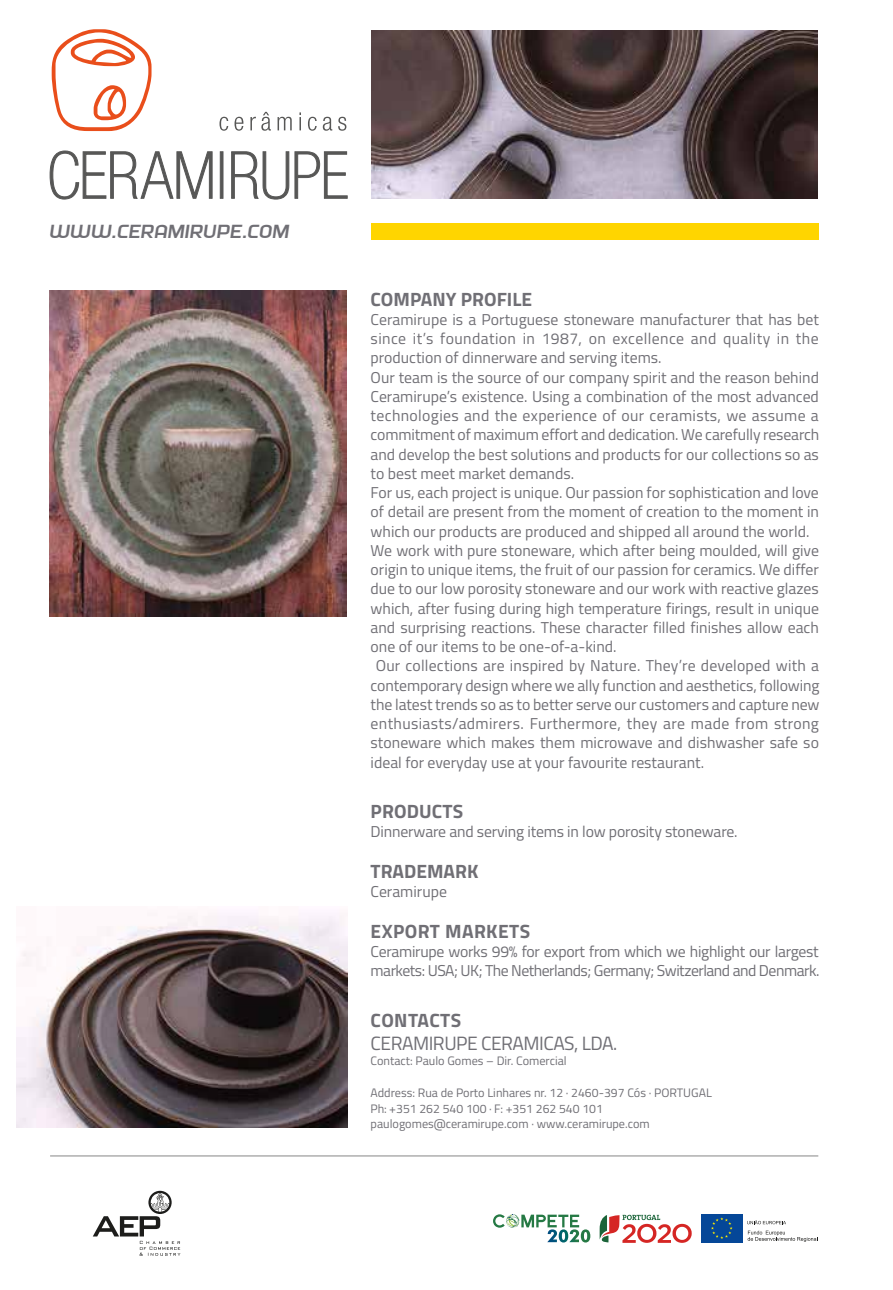
<style>
.page{position:relative;width:893px;height:1290px;background:#fff}
.page>*{position:absolute;margin:0;border:0;box-sizing:border-box;transform-origin:0 0}
.t1{font:700 19.25px "Titillium";letter-spacing:.005em;color:#706f75}
.t2{font:19.25px "Titillium";letter-spacing:-.025em;color:#706f75}
.t3{font:italic 700 19.25px "Morgan Bg 1";color:#706f75}
.t4{font:15.75px "Titillium";color:#706f75}
.t5{font:15.75px/19.2px "Titillium";letter-spacing:-.03em;color:#706f75}
.t6{font:15.75px "Titillium";letter-spacing:.025em;color:#706f75}
.t7{font:15.75px "Titillium";letter-spacing:.02em;color:#706f75}
.t8{font:12.25px/15.8px "Titillium";color:#706f75}
</style>
<div class="page">
<svg style="left:50px;top:151px;width:163px;height:48px"></svg>
<hr style="left:220px;top:152px;width:3px;height:46px;background:#575756">
<svg style="left:231px;top:151px;width:117px;height:49px"></svg>
<svg style="left:219px;top:117px;width:9px;height:14px"></svg>
<svg style="left:235px;top:117px;width:8px;height:14px"></svg>
<svg style="left:250px;top:112px;width:21px;height:19px"></svg>
<svg style="left:278px;top:117px;width:14px;height:13px"></svg>
<svg style="left:299px;top:112px;width:2px;height:18px"></svg>
<svg style="left:308px;top:117px;width:9px;height:14px"></svg>
<svg style="left:323px;top:117px;width:9px;height:14px"></svg>
<svg style="left:338px;top:117px;width:8px;height:14px"></svg>
<svg style="left:52px;top:29px;width:100px;height:102px"></svg>
<img style="left:49px;top:290px;width:297px;height:326px">
<img style="left:371px;top:30px;width:447px;height:169px">
<img style="left:17px;top:913px;width:330px;height:214px">
<hr style="left:50px;top:1155px;width:768px;height:1px;background:#878787">
<div style="left:371px;top:223px;width:447px;height:17px;background:#ffd500"></div>
<svg style="left:493px;top:1214px;width:97px;height:28px"></svg>
<svg style="left:600px;top:1215px;width:92px;height:28px"></svg>
<svg style="left:93px;top:1191px;width:87px;height:65px"></svg>
<svg style="left:748px;top:1230px;width:70px;height:12px"></svg>
<svg style="left:747px;top:1220px;width:39px;height:4px"></svg>
<div style="left:701px;top:1214px;width:42px;height:28px;background:#054798"></div>
<svg style="left:711px;top:1217px;width:22px;height:22px"></svg>
<p class="t3" style="left:49px;top:220px;width:242px">WWW.CERAMIRUPE.COM</p>
<p class="t1" style="left:371px;top:284px;width:163px">COMPANY PROFILE</p>
<p class="t4" style="left:371px;top:308px;width:450px">Ceramirupe is a Portuguese stoneware manufacturer that has bet</p>
<p class="t6" style="left:371px;top:327px;width:450px">since it’s foundation in 1987, on excellence and quality in the</p>
<p class="t4" style="left:371px;top:346px;width:293px">production of dinnerware and serving items.</p>
<p class="t4" style="left:371px;top:365px;width:450px">Our team is the source of our company spirit and the reason behind</p>
<p class="t4" style="left:371px;top:385px;width:450px">Ceramirupe’s existence. Using a combination of the most advanced</p>
<p class="t7" style="left:371px;top:404px;width:450px">technologies and the experience of our ceramists, we assume a</p>
<p class="t4" style="left:371px;top:423px;width:450px">commitment of maximum effort and dedication. We carefully research</p>
<p class="t4" style="left:371px;top:442px;width:450px">and develop the best solutions and products for our collections so as</p>
<p class="t4" style="left:371px;top:462px;width:205px">to best meet market demands.</p>
<p class="t4" style="left:371px;top:481px;width:450px">For us, each project is unique. Our passion for sophistication and love</p>
<p class="t4" style="left:371px;top:500px;width:450px">of detail are present from the moment of creation to the moment in</p>
<p class="t4" style="left:371px;top:519px;width:440px">which our products are produced and shipped all around the world.</p>
<p class="t4" style="left:371px;top:539px;width:450px">We work with pure stoneware, which after being moulded, will give</p>
<p class="t4" style="left:371px;top:558px;width:450px">origin to unique items, the fruit of our passion for ceramics. We differ</p>
<p class="t4" style="left:371px;top:577px;width:450px">due to our low porosity stoneware and our work with reactive glazes</p>
<p class="t4" style="left:371px;top:596px;width:450px">which, after fusing during high temperature firings, result in unique</p>
<p class="t4" style="left:371px;top:616px;width:450px">and surprising reactions. These character filled finishes allow each</p>
<p class="t4" style="left:371px;top:635px;width:247px">one of our items to be one-of-a-kind.</p>
<p class="t4" style="left:376px;top:654px;width:445px">Our collections are inspired by Nature. They’re developed with a</p>
<p class="t4" style="left:371px;top:673px;width:451px">contemporary design where we ally function and aesthetics, following</p>
<p class="t4" style="left:371px;top:693px;width:450px">the latest trends so as to better serve our customers and capture new</p>
<p class="t6" style="left:371px;top:712px;width:450px">enthusiasts/admirers. Furthermore, they are made from strong</p>
<p class="t4" style="left:371px;top:731px;width:450px">stoneware which makes them microwave and dishwasher safe so</p>
<p class="t4" style="left:371px;top:750px;width:335px">ideal for everyday use at your favourite restaurant.</p>
<p class="t1" style="left:371px;top:796px;width:94px">PRODUCTS</p>
<p class="t4" style="left:371px;top:820px;width:369px">Dinnerware and serving items in low porosity stoneware.</p>
<p class="t1" style="left:371px;top:856px;width:109px">TRADEMARK</p>
<p class="t4" style="left:371px;top:879px;width:78px">Ceramirupe</p>
<p class="t1" style="left:371px;top:916px;width:161px">EXPORT MARKETS</p>
<p class="t5" style="left:371px;top:941px;width:450px">Ceramirupe works 99% for export from which we highlight our largest markets: USA; UK; The Netherlands; Germany; Switzerland and Denmark.</p>
<p class="t1" style="left:371px;top:1006px;width:92px">CONTACTS</p>
<p class="t2" style="left:371px;top:1029px;width:248px">CERAMIRUPE CERAMICAS, LDA.</p>
<p class="t8" style="left:371px;top:1052px;width:198px">Contact: Paulo Gomes – Dir. Comercial</p>
<p class="t8" style="left:371px;top:1084px;width:343px">Address: Rua de Porto Linhares nr. 12 · 2460-397 Cós · PORTUGAL<br>Ph: +351 262 540 100 · F: +351 262 540 101 paulogomes@ceramirupe.com · www.ceramirupe.com</p>
</div>
